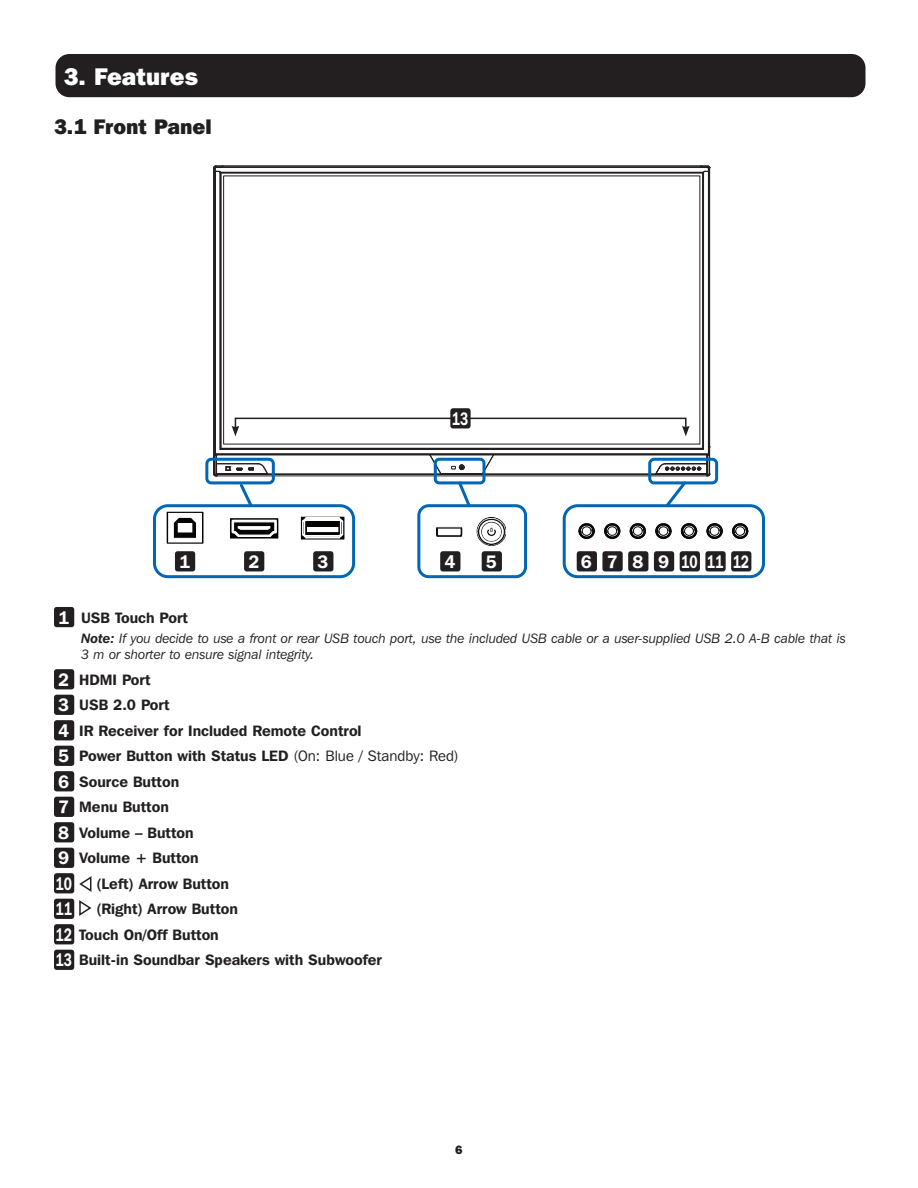
<style>
.page{position:relative;width:918px;height:1188px;background:#fff}
.page>*{position:absolute;margin:0;border:0;box-sizing:border-box;transform-origin:0 0}
.t1{font:800 24px "Franklin Gothic IT Cby BT";color:#fff}
.Bullet_Body_Text{font:800 21px "Franklin Gothic IT Cby BT";color:#231f20}
.t2{font:600 18px "Franklin Gothic IT Cby BT";color:#fff}
.t3{font:600 18px "Franklin Gothic IT Cby BT";color:#fff;scale:.75 1}
.Bullet_Body_Text-2{font:600 15px "Franklin Gothic IT Cby BT";color:#231f20}
.Bullet_Body_Text-3{font:italic 13.5px/16.2px "Franklin Gothic IT Cby BT";color:#231f20}
.t4{font:800 12px "Franklin Gothic IT Cby BT";color:#231f20}
.s1{font-weight:600}
.s2{font-weight:400}
</style>
<div class="page">
<div style="left:56px;top:54px;width:810px;height:43px;background:#231f20;border-radius:14px"></div>
<svg style="left:578px;top:523px;width:17px;height:16px"></svg>
<svg style="left:604px;top:523px;width:17px;height:16px"></svg>
<svg style="left:630px;top:523px;width:16px;height:16px"></svg>
<svg style="left:655px;top:523px;width:17px;height:16px"></svg>
<svg style="left:681px;top:523px;width:16px;height:16px"></svg>
<svg style="left:706px;top:523px;width:17px;height:16px"></svg>
<svg style="left:732px;top:523px;width:16px;height:16px"></svg>
<img style="left:436px;top:526px;width:27px;height:11px">
<img style="left:476px;top:517px;width:30px;height:29px">
<svg style="left:276px;top:520px;width:1px;height:17px"></svg>
<svg style="left:232px;top:521px;width:44px;height:16px"></svg>
<svg style="left:302px;top:517px;width:41px;height:21px"></svg>
<div style="left:307px;top:527px;width:31px;height:5px;background:#fff"></div>
<svg style="left:166px;top:512px;width:38px;height:32px"></svg>
<div style="left:169px;top:513px;width:33px;height:29px;background:#fff"></div>
<svg style="left:173px;top:517px;width:23px;height:22px"></svg>
<div style="left:178px;top:524px;width:14px;height:8px;background:#fff"></div>
<div style="left:205px;top:458px;width:70px;height:26px;border:3px solid #0166b3;border-radius:4px"></div>
<div style="left:153px;top:504px;width:202px;height:74px;border:3px solid #0166b3;border-radius:13px"></div>
<div style="left:417px;top:504px;width:110px;height:74px;border:3px solid #0166b3;border-radius:10px"></div>
<div style="left:563px;top:504px;width:202px;height:74px;border:3px solid #0166b3;border-radius:13px"></div>
<div style="left:648px;top:458px;width:70px;height:26px;border:3px solid #0166b3;border-radius:4px"></div>
<div style="left:244px;top:551px;width:20px;height:20px;background:#231f20;border-radius:3px"></div>
<div style="left:313px;top:551px;width:20px;height:20px;background:#231f20;border-radius:3px"></div>
<div style="left:440px;top:551px;width:20px;height:20px;background:#231f20;border-radius:3px"></div>
<div style="left:482px;top:551px;width:20px;height:20px;background:#231f20;border-radius:3px"></div>
<div style="left:577px;top:551px;width:20px;height:20px;background:#231f20;border-radius:3px"></div>
<div style="left:628px;top:551px;width:20px;height:20px;background:#231f20;border-radius:3px"></div>
<div style="left:680px;top:551px;width:20px;height:20px;background:#231f20;border-radius:3px"></div>
<div style="left:602px;top:551px;width:21px;height:20px;background:#231f20;border-radius:3px"></div>
<div style="left:654px;top:551px;width:20px;height:20px;background:#231f20;border-radius:3px"></div>
<div style="left:731px;top:551px;width:20px;height:20px;background:#231f20;border-radius:3px"></div>
<div style="left:705px;top:551px;width:21px;height:20px;background:#231f20;border-radius:3px"></div>
<div style="left:175px;top:551px;width:20px;height:20px;background:#231f20;border-radius:3px"></div>
<svg style="left:213px;top:165px;width:498px;height:345px"></svg>
<div style="left:450px;top:408px;width:21px;height:20px;background:#231f20;border-radius:3px"></div>
<div style="left:54px;top:607px;width:20px;height:20px;background:#231f20;border-radius:3px"></div>
<div style="left:54px;top:669px;width:20px;height:20px;background:#231f20;border-radius:3px"></div>
<div style="left:54px;top:695px;width:20px;height:20px;background:#231f20;border-radius:3px"></div>
<div style="left:54px;top:720px;width:20px;height:20px;background:#231f20;border-radius:3px"></div>
<div style="left:54px;top:746px;width:20px;height:20px;background:#231f20;border-radius:3px"></div>
<div style="left:54px;top:771px;width:20px;height:20px;background:#231f20;border-radius:3px"></div>
<div style="left:54px;top:797px;width:20px;height:20px;background:#231f20;border-radius:3px"></div>
<div style="left:54px;top:822px;width:20px;height:20px;background:#231f20;border-radius:3px"></div>
<div style="left:54px;top:848px;width:20px;height:20px;background:#231f20;border-radius:3px"></div>
<div style="left:54px;top:873px;width:20px;height:20px;background:#231f20;border-radius:3px"></div>
<svg style="left:79px;top:876px;width:13px;height:16px"></svg>
<div style="left:54px;top:899px;width:20px;height:20px;background:#231f20;border-radius:3px"></div>
<svg style="left:79px;top:900px;width:13px;height:16px"></svg>
<div style="left:54px;top:924px;width:20px;height:20px;background:#231f20;border-radius:3px"></div>
<div style="left:54px;top:950px;width:20px;height:20px;background:#231f20;border-radius:3px"></div>
<p class="t1" style="left:64px;top:61px;width:136px">3. Features</p>
<p class="Bullet_Body_Text" style="left:54px;top:114px;width:159px">3.1 Front Panel</p>
<p class="t3" style="left:452px;top:407px;width:23px">13</p>
<p class="t2" style="left:179px;top:550px;width:12px">1</p>
<p class="t2" style="left:248px;top:550px;width:12px">2</p>
<p class="t2" style="left:317px;top:550px;width:12px">3</p>
<p class="t2" style="left:444px;top:550px;width:12px">4</p>
<p class="t2" style="left:486px;top:550px;width:12px">5</p>
<p class="t2" style="left:581px;top:550px;width:12px">6</p>
<p class="t2" style="left:607px;top:550px;width:12px">7</p>
<p class="t2" style="left:632px;top:550px;width:12px">8</p>
<p class="t2" style="left:658px;top:550px;width:12px">9</p>
<p class="t3" style="left:681px;top:550px;width:23px">10</p>
<p class="t3" style="left:707px;top:550px;width:23px">11</p>
<p class="t3" style="left:733px;top:550px;width:23px">12</p>
<p class="t2" style="left:58px;top:606px;width:12px">1</p>
<p class="Bullet_Body_Text-2" style="left:81px;top:608px;width:109px">USB Touch Port</p>
<p class="Bullet_Body_Text-3" style="left:81px;top:630px;width:766px"><span class="s1">Note:</span> If you decide to use a front or rear USB touch port, use the included USB cable or a user-supplied USB 2.0 A-B cable that is<br>3 m or shorter to ensure signal integrity.</p>
<p class="t2" style="left:58px;top:668px;width:12px">2</p>
<p class="Bullet_Body_Text-2" style="left:79px;top:670px;width:73px">HDMI Port</p>
<p class="t2" style="left:58px;top:694px;width:12px">3</p>
<p class="Bullet_Body_Text-2" style="left:79px;top:696px;width:92px">USB 2.0 Port</p>
<p class="t2" style="left:58px;top:719px;width:12px">4</p>
<p class="Bullet_Body_Text-2" style="left:79px;top:721px;width:284px">IR Receiver for Included Remote Control</p>
<p class="t2" style="left:58px;top:745px;width:12px">5</p>
<p class="Bullet_Body_Text-2" style="left:79px;top:747px;width:381px">Power Button with Status LED <span class="s2">(On: Blue / Standby: Red)</span></p>
<p class="t2" style="left:58px;top:770px;width:12px">6</p>
<p class="Bullet_Body_Text-2" style="left:79px;top:772px;width:102px">Source Button</p>
<p class="t2" style="left:58px;top:796px;width:12px">7</p>
<p class="Bullet_Body_Text-2" style="left:79px;top:798px;width:91px">Menu Button</p>
<p class="t2" style="left:58px;top:821px;width:12px">8</p>
<p class="Bullet_Body_Text-2" style="left:79px;top:823px;width:116px">Volume – Button</p>
<p class="t2" style="left:58px;top:847px;width:12px">9</p>
<p class="Bullet_Body_Text-2" style="left:79px;top:849px;width:121px">Volume + Button</p>
<p class="t3" style="left:56px;top:872px;width:23px">10</p>
<p class="Bullet_Body_Text-2" style="left:96px;top:874px;width:134px">(Left) Arrow Button</p>
<p class="t3" style="left:56px;top:898px;width:23px">11</p>
<p class="Bullet_Body_Text-2" style="left:96px;top:900px;width:143px">(Right) Arrow Button</p>
<p class="t3" style="left:56px;top:923px;width:23px">12</p>
<p class="Bullet_Body_Text-2" style="left:79px;top:925px;width:141px">Touch On/Off Button</p>
<p class="t3" style="left:56px;top:949px;width:23px">13</p>
<p class="Bullet_Body_Text-2" style="left:79px;top:951px;width:304px">Built-in Soundbar Speakers with Subwoofer</p>
<p class="t4" style="left:455px;top:1142px;width:9px">6</p>
</div>
